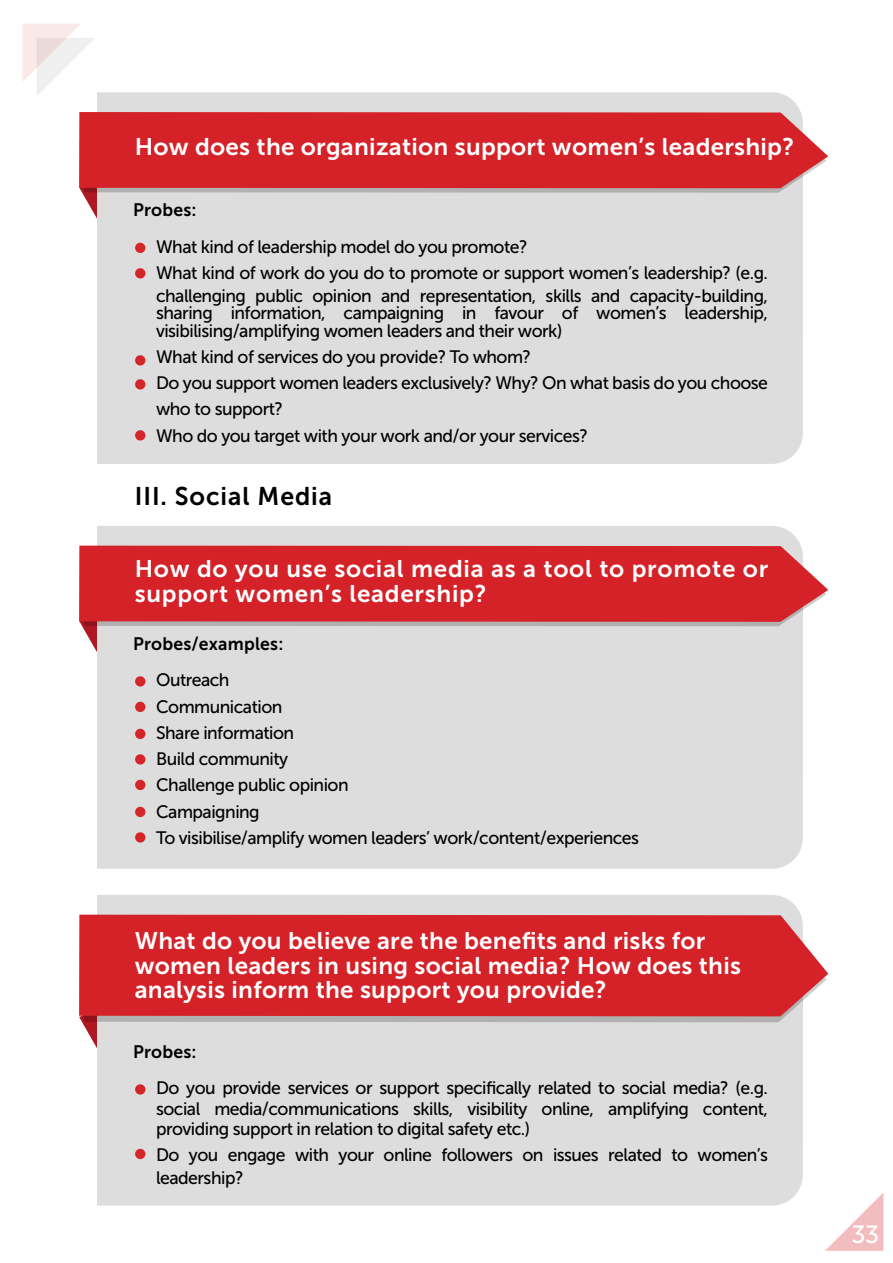
<style>
.page{position:relative;width:893px;height:1263px;background:#fff}
.page>*{position:absolute;margin:0;border:0;box-sizing:border-box;transform-origin:0 0}
.t1{font:25.5px "Museo Sans 700";letter-spacing:.04em;color:#000}
.t2{font:24.75px "Museo Sans 500";color:#fff}
.t3{font:24px/24.8px "Museo Sans 700";letter-spacing:.01em;color:#fff}
.t4{font:24px/24.8px "Museo Sans 700";letter-spacing:.03em;color:#fff}
.t5{font:18px/26.2px "Museo Sans 500";letter-spacing:-.03em;color:#000}
.t6{font:18px "Museo Sans 700";letter-spacing:.01em;color:#000}
</style>
<div class="page">
<svg style="left:825px;top:1193px;width:58px;height:58px"></svg>
<svg style="left:22px;top:24px;width:72px;height:71px"></svg>
<div style="left:97px;top:335px;width:706px;height:129px;background:#ddd"></div>
<div style="left:97px;top:92px;width:706px;height:243px;background:#ddd"></div>
<svg style="left:79px;top:188px;width:724px;height:92px;background:#dbdada"></svg>
<div style="left:79px;top:112px;width:749px;height:76px;background:#d42228"></div>
<div style="left:135px;top:268px;width:10px;height:10px;background:#d42529;border-radius:50%"></div>
<div style="left:135px;top:243px;width:10px;height:10px;background:#d42529;border-radius:50%"></div>
<div style="left:135px;top:379px;width:10px;height:10px;background:#d42529;border-radius:50%"></div>
<div style="left:135px;top:355px;width:10px;height:10px;background:#d42529;border-radius:50%"></div>
<div style="left:135px;top:430px;width:10px;height:10px;background:#d42529;border-radius:50%"></div>
<div style="left:97px;top:768px;width:706px;height:101px;background:#ddd"></div>
<div style="left:97px;top:526px;width:706px;height:242px;background:#ddd"></div>
<svg style="left:79px;top:622px;width:724px;height:92px;background:#dbdbdb"></svg>
<div style="left:79px;top:546px;width:749px;height:76px;background:#d42228"></div>
<div style="left:135px;top:702px;width:10px;height:10px;background:#d42529;border-radius:50%"></div>
<div style="left:135px;top:676px;width:10px;height:10px;background:#d42529;border-radius:50%"></div>
<div style="left:135px;top:754px;width:10px;height:10px;background:#d42529;border-radius:50%"></div>
<div style="left:135px;top:729px;width:10px;height:10px;background:#d42529;border-radius:50%"></div>
<div style="left:135px;top:780px;width:10px;height:10px;background:#d42529;border-radius:50%"></div>
<div style="left:135px;top:807px;width:10px;height:10px;background:#d42529;border-radius:50%"></div>
<div style="left:135px;top:832px;width:10px;height:10px;background:#d42529;border-radius:50%"></div>
<svg style="left:82px;top:1022px;width:15px;height:26px"></svg>
<div style="left:97px;top:1137px;width:706px;height:68px;background:#ddd"></div>
<div style="left:97px;top:895px;width:706px;height:242px;background:#ddd"></div>
<svg style="left:79px;top:1016px;width:724px;height:6px;background:#b2acac"></svg>
<div style="left:79px;top:915px;width:749px;height:101px;background:#d42228"></div>
<div style="left:135px;top:1084px;width:10px;height:10px;background:#d42529;border-radius:50%"></div>
<div style="left:135px;top:1149px;width:10px;height:10px;background:#d42529;border-radius:50%"></div>
<h3 class="t3" style="left:135px;top:134px;width:661px">How does the organization support women’s leadership?</h3>
<p class="t6" style="left:133px;top:200px;width:65px">Probes:</p>
<p class="t5" style="left:156px;top:233px;width:613px">What kind of leadership model do you promote?<br>What kind of work do you do to promote or support women’s leadership? (e.g.</p>
<p class="t5" style="left:156px;top:287px;width:613px;line-height:17.2px;text-align:justify">challenging public opinion and representation, skills and capacity-building, sharing information, campaigning in favour of women’s leadership, visibilising/amplifying women leaders and their work)</p>
<p class="t5" style="left:156px;top:344px;width:613px">What kind of services do you provide? To whom?<br>Do you support women leaders exclusively? Why? On what basis do you choose who to support?<br>Who do you target with your work and/or your services?</p>
<h1 class="t1" style="left:135px;top:482px;width:199px">III. Social Media</h1>
<h3 class="t4" style="left:135px;top:556px;width:635px">How do you use social media as a tool to promote or support women’s leadership?</h3>
<p class="t6" style="left:133px;top:633px;width:152px">Probes/examples:</p>
<p class="t5" style="left:156px;top:667px;width:484px">Outreach<br>Communication<br>Share information<br>Build community<br>Challenge public opinion<br>Campaigning<br>To visibilise/amplify women leaders’ work/content/experiences</p>
<h3 class="t3" style="left:135px;top:928px;width:608px">What do you believe are the benefits and risks for women leaders in using social media? How does this analysis inform the support you provide?</h3>
<p class="t6" style="left:133px;top:1041px;width:65px">Probes:</p>
<p class="t5" style="left:156px;top:1078px;width:613px;line-height:20.2px;text-align:justify">Do you provide services or support specifically related to social media? (e.g. social media/communications skills, visibility online, amplifying content, providing support in relation to digital safety etc.)</p>
<p class="t5" style="left:156px;top:1143px;width:613px;line-height:23.2px">Do you engage with your online followers on issues related to women’s leadership?</p>
<h2 class="t2" style="left:851px;top:1221px;width:30px">33</h2>
</div>
